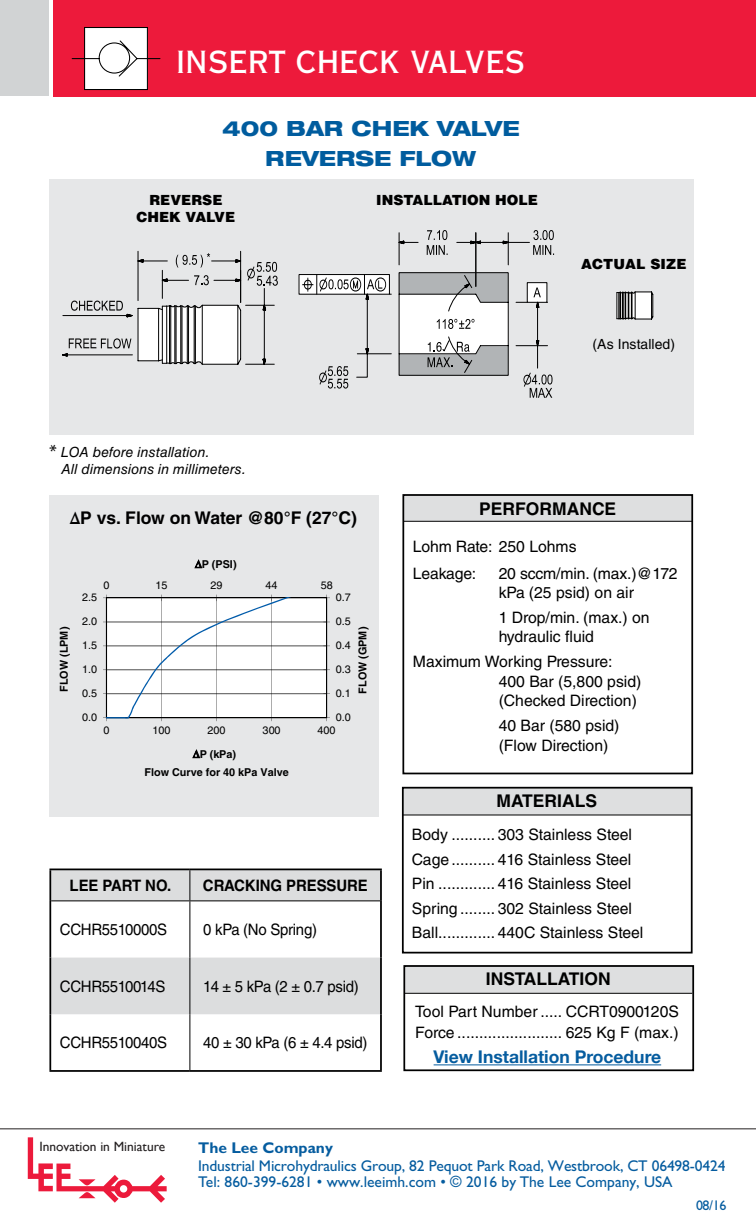
<style>
.page{position:relative;width:756px;height:1229px;background:#fff}
.page>*{position:absolute;margin:0;border:0;box-sizing:border-box;transform-origin:0 0}
.t1{font:30.62px "Copperplate Thirty AB";letter-spacing:.02em;color:#fff}
.t2{font:800 expanded 21px/29.8px "Helvetica Neue";color:#005c9e;text-align:center}
.t3{font:700 17.5px "Helvetica LT Std";color:#000}
.t4{font:700 17.5px "Helvetica Neue";color:#055c9f}
.t5{font:15.75px/19.2px "Helvetica LT Std";color:#000}
.t6{font:15.75px "Helvetica LT Std";letter-spacing:-.02em;color:#000;scale:.95 1}
.t7{font:700 15.75px "Helvetica LT Std";letter-spacing:-.005em;color:#000;scale:.95 1}
.t8{font:15.58px/16.6px "Gill Sans";letter-spacing:-.01em;color:#055c9f}
.t9{font:700 15.58px "Gill Sans";color:#055c9f}
.t10{font:italic 14px/16.8px "Helvetica LT Std";letter-spacing:.01em;color:#000}
.t11{font:900 14px "Helvetica LT Std";color:#000}
.t12{font:14px "Helvetica LT Std";letter-spacing:.005em;color:#000}
.t13{font:14px "Gill Sans";letter-spacing:-.03em;color:#055c9f}
.t14{font:13.47px "Gill Sans";color:#231f20}
.t15{font:10.85px "Helvetica LT Std";color:#000}
.t16{font:700 10.85px/18.7px "Helvetica LT Std";color:#000;text-align:center}
.s1{font-family:"Myriad Std Tilt";font-style:normal;font-size:21px}
.s2{color:#ed1a3b}
</style>
<div class="page">
<svg style="left:28px;top:1137px;width:139px;height:65px"></svg>
<hr style="left:0;top:1128px;width:756px;height:1px;background:#231f20">
<div style="left:54px;top:0;width:702px;height:96px;background:#ed1a3b"></div>
<div style="left:403px;top:495px;width:289px;height:26px;background:#dedfe0"></div>
<hr style="left:403px;top:521px;width:289px;height:1px;background:#000">
<div style="left:402px;top:494px;width:291px;height:280px;border:2px solid #000"></div>
<div style="left:403px;top:786px;width:288px;height:28px;background:#dedfe0"></div>
<hr style="left:403px;top:814px;width:288px;height:1px;background:#000">
<div style="left:402px;top:786px;width:291px;height:167px;border:2px solid #000"></div>
<div style="left:49px;top:495px;width:330px;height:322px;background:#e6e7e8"></div>
<svg style="left:103px;top:594px;width:227px;height:127px;background:#ecedee"></svg>
<svg style="left:195px;top:560px;width:7px;height:8px"></svg>
<svg style="left:193px;top:750px;width:7px;height:8px"></svg>
<div style="left:404px;top:965px;width:288px;height:28px;background:#dedfe0"></div>
<hr style="left:404px;top:992px;width:288px;height:1px;background:#000">
<div style="left:403px;top:965px;width:291px;height:106px;border:2px solid #000"></div>
<svg style="left:51px;top:870px;width:329px;height:144px;fill:#dcddde"></svg>
<hr style="left:49px;top:868px;width:141px;height:2px;background:#000">
<hr style="left:49px;top:870px;width:2px;height:31px;background:#000">
<hr style="left:190px;top:868px;width:192px;height:2px;background:#000">
<hr style="left:380px;top:870px;width:2px;height:31px;background:#000">
<hr style="left:49px;top:901px;width:2px;height:56px;background:#000">
<hr style="left:380px;top:901px;width:2px;height:56px;background:#000">
<hr style="left:49px;top:957px;width:2px;height:57px;background:#000">
<hr style="left:380px;top:957px;width:2px;height:57px;background:#000">
<hr style="left:49px;top:1014px;width:2px;height:56px;background:#000">
<hr style="left:380px;top:1014px;width:2px;height:56px;background:#000">
<hr style="left:49px;top:1070px;width:141px;height:1px;background:#000">
<hr style="left:190px;top:1070px;width:192px;height:1px;background:#000">
<hr style="left:189px;top:870px;width:1px;height:30px;background:#000">
<hr style="left:51px;top:900px;width:139px;height:1px;background:#000">
<hr style="left:190px;top:900px;width:190px;height:1px;background:#000">
<hr style="left:189px;top:901px;width:1px;height:56px;background:#000">
<hr style="left:189px;top:957px;width:1px;height:57px;background:#000">
<hr style="left:189px;top:1014px;width:1px;height:56px;background:#000">
<div style="left:85px;top:27px;width:62px;height:62px;background:#fff"></div>
<svg style="left:72px;top:40px;width:89px;height:37px"></svg>
<div style="left:84px;top:27px;width:64px;height:63px;border:1px solid #000"></div>
<div style="left:49px;top:180px;width:644px;height:255px;background:#e6e7e8"></div>
<svg style="left:616px;top:291px;width:38px;height:29px"></svg>
<svg style="left:298px;top:230px;width:256px;height:168px"></svg>
<svg style="left:62px;top:250px;width:216px;height:115px"></svg>
<div style="left:0;top:0;width:49px;height:96px;background:#d1d3d4"></div>
<hr style="left:434px;top:1064px;width:227px;height:1px;background:#055c9f">
<h1 class="t1" style="left:340px;top:43px;width:20px">E</h1>
<h1 class="t1" style="left:177px;top:44px;width:350px">INSERT CHECK VALVES</h1>
<h2 class="t2" style="left:222px;top:113px;width:299px">400 BAR CHEK VALVE<br>REVERSE FLOW</h2>
<p class="t11" style="left:149px;top:191px;width:75px">REVERSE</p>
<p class="t11" style="left:376px;top:191px;width:163px">INSTALLATION HOLE</p>
<p class="t11" style="left:137px;top:208px;width:100px">CHEK VALVE</p>
<p class="t10" style="left:61px;top:443px;width:186px;text-indent:-12px"><span class="s1">*</span> LOA before installation.<br>All dimensions in millimeters.</p>
<p class="t11" style="left:581px;top:255px;width:107px">ACTUAL SIZE</p>
<p class="t12" style="left:593px;top:336px;width:84px">(As Installed)</p>
<p class="t3" style="left:70px;top:507px;width:289px">∆P vs. Flow on Water @80°F (27°C)</p>
<p class="t16" style="left:195px;top:554px;width:43px">∆P (PSI)</p>
<p class="t15" style="left:103px;top:578px;width:8px">0</p>
<p class="t15" style="left:155px;top:578px;width:14px">15</p>
<p class="t15" style="left:210px;top:578px;width:14px">29</p>
<p class="t15" style="left:266px;top:578px;width:14px">44</p>
<p class="t15" style="left:321px;top:578px;width:14px">58</p>
<p class="t16" style="left:55px;top:692px;width:67px;rotate:-90deg">FLOW (LPM)</p>
<p class="t15" style="left:82px;top:591px;width:17px">2.5</p>
<p class="t15" style="left:336px;top:591px;width:17px">0.7</p>
<p class="t15" style="left:82px;top:615px;width:17px">2.0</p>
<p class="t15" style="left:82px;top:639px;width:17px">1.5</p>
<p class="t15" style="left:82px;top:663px;width:17px">1.0</p>
<p class="t15" style="left:82px;top:687px;width:17px">0.5</p>
<p class="t15" style="left:336px;top:615px;width:17px">0.5</p>
<p class="t16" style="left:353px;top:693px;width:68px;rotate:-90deg">FLOW (GPM)</p>
<p class="t15" style="left:336px;top:639px;width:17px">0.4</p>
<p class="t15" style="left:336px;top:663px;width:17px">0.3</p>
<p class="t15" style="left:336px;top:687px;width:17px">0.1</p>
<p class="t15" style="left:82px;top:711px;width:17px">0.0</p>
<p class="t15" style="left:336px;top:711px;width:17px">0.0</p>
<p class="t15" style="left:103px;top:724px;width:8px">0</p>
<p class="t15" style="left:152px;top:724px;width:19px">100</p>
<p class="t15" style="left:208px;top:724px;width:19px">200</p>
<p class="t15" style="left:263px;top:724px;width:19px">300</p>
<p class="t15" style="left:318px;top:724px;width:19px">400</p>
<p class="t16" style="left:145px;top:744px;width:146px">∆P (kPa)<br>Flow Curve for 40 kPa Valve</p>
<p class="t7" style="left:70px;top:875px;width:108px">LEE PART NO.</p>
<p class="t7" style="left:203px;top:875px;width:175px">CRACKING PRESSURE</p>
<p class="t6" style="left:60px;top:920px;width:114px">CCHR5510000S</p>
<p class="t6" style="left:203px;top:920px;width:121px">0 kPa (No Spring)</p>
<p class="t6" style="left:60px;top:977px;width:113px">CCHR5510014S</p>
<p class="t6" style="left:203px;top:977px;width:165px">14 ± 5 kPa (2 ± 0.7 psid)</p>
<p class="t6" style="left:60px;top:1033px;width:114px">CCHR5510040S</p>
<p class="t6" style="left:203px;top:1033px;width:174px">40 ± 30 kPa (6 ± 4.4 psid)</p>
<p class="t3" style="left:479px;top:498px;width:139px">PERFORMANCE</p>
<p class="t5" style="left:413px;top:533px;width:165px;line-height:27.1px">Lohm Rate: 250 Lohms<br>Leakage:</p>
<p class="t5" style="left:499px;top:564px;width:180px">20 sccm/min. (max.)@172 kPa (25 psid) on air</p>
<p class="t5" style="left:499px;top:607px;width:153px">1 Drop/min. (max.) on hydraulic fluid</p>
<p class="t5" style="left:499px;top:652px;width:144px;text-indent:-86px">Maximum Working Pressure:<br>400 Bar (5,800 psid) (Checked Direction)</p>
<p class="t5" style="left:499px;top:716px;width:122px">40 Bar (580 psid) (Flow Direction)</p>
<p class="t3" style="left:497px;top:790px;width:102px">MATERIALS</p>
<p class="t5" style="left:412px;top:822px;width:233px;line-height:24.5px">Body .......... 303 Stainless Steel Cage.......... 416 Stainless Steel Pin ............. 416 Stainless Steel Spring ........ 302 Stainless Steel Ball............. 440C Stainless Steel</p>
<p class="t3" style="left:486px;top:968px;width:126px">INSTALLATION</p>
<p class="t5" style="left:415px;top:1001px;width:266px;line-height:21px;text-align:justify">Tool Part Number ..... CCRT0900120S Force ........................ 625 Kg F (max.)<br>For installation procedure <span class="s2">see page A1</span>.</p>
<p class="t4" style="left:434px;top:1043px;width:229px">View Installation Procedure</p>
<p class="t14" style="left:39px;top:1138px;width:127px">Innovation in Miniature</p>
<p class="t14" style="left:39px;top:1140px;width:127px">Innovation in Miniature</p>
<p class="t9" style="left:198px;top:1140px;width:136px">The Lee Company</p>
<p class="t8" style="left:198px;top:1158px;width:529px">Industrial Microhydraulics Group, 82 Pequot Park Road, Westbrook, CT 06498-0424<br>Tel: 860-399-6281 • www.leeimh.com • © 2016 by The Lee Company, USA</p>
<p class="t13" style="left:696px;top:1196px;width:32px">08/16</p>
<p class="t13" style="left:696px;top:1198px;width:32px">08/16</p>
</div>
